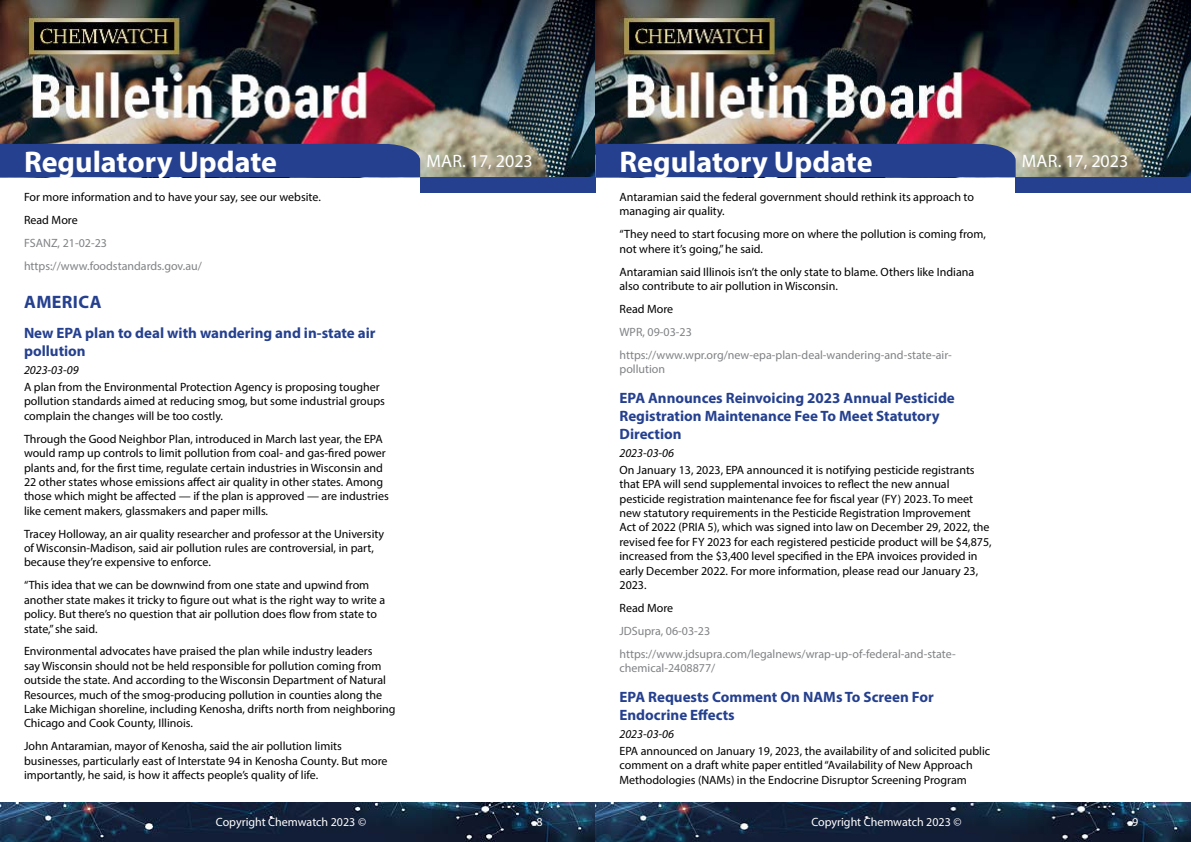
<style>
.page{position:relative;width:1191px;height:842px;background:#fff}
.page>*{position:absolute;margin:0;border:0;box-sizing:border-box;transform-origin:0 0}
.t1{font:700 30px "Myriad Pro";color:#fff}
.t2{font:18px "Myriad Pro";color:#fff}
.t3{font:700 18px "Myriad Pro";letter-spacing:.02em;color:#25408f}
.t4{font:700 15px/18px "Myriad Pro";color:#25408f}
.t5{font:12px/14.4px "Myriad Pro";color:#000}
.t6{font:12px/22.9px "Myriad Pro";color:#808285}
.t7{font:12px "Myriad Pro";color:#fff}
.t8{font:italic 12px "Myriad Pro";color:#000}
</style>
<div class="page">
<img style="left:0;top:0;width:1191px;height:177px">
<div style="left:420px;top:177px;width:175px;height:15px;background:#25408f"></div>
<div style="left:1015px;top:177px;width:176px;height:15px;background:#25408f"></div>
<div style="left:0;top:144px;width:420px;height:33px;background:#25408f"></div>
<div style="left:595px;top:144px;width:420px;height:33px;background:#25408f"></div>
<img style="left:0;top:802px;width:1191px;height:40px">
<h1 class="t1" style="left:24px;top:142px;width:255px">Regulatory Update</h1>
<h2 class="t2" style="left:426px;top:149px;width:108px">Mar. 17, 2023</h2>
<h1 class="t1" style="left:619px;top:142px;width:255px">Regulatory Update</h1>
<h2 class="t2" style="left:1022px;top:149px;width:108px">Mar. 17, 2023</h2>
<p class="t5" style="left:619px;top:190px;width:356px">Antaramian said the federal government should rethink its approach to managing air quality.</p>
<p class="t5" style="left:619px;top:227px;width:368px">“They need to start focusing more on where the pollution is coming from, not where it’s going,” he said.</p>
<p class="t5" style="left:619px;top:264px;width:356px">Antaramian said Illinois isn’t the only state to blame. Others like Indiana also contribute to air pollution in Wisconsin.</p>
<p class="t5" style="left:619px;top:302px;width:55px">Read More</p>
<p class="t6" style="left:619px;top:320px;width:334px">WPR, 09-03-23 https://www.wpr.org/new-epa-plan-deal-wandering-and-state-air-</p>
<p class="t6" style="left:619px;top:357px;width:47px">pollution</p>
<p class="t4" style="left:619px;top:389px;width:337px">EPA Announces Reinvoicing 2023 Annual Pesticide<br>Registration Maintenance Fee To Meet Statutory<br>Direction</p>
<p class="t8" style="left:619px;top:445px;width:56px">2023-03-06</p>
<p class="t5" style="left:619px;top:462px;width:374px">On January 13, 2023, EPA announced it is notifying pesticide registrants that EPA will send supplemental invoices to reflect the new annual pesticide registration maintenance fee for fiscal year (FY) 2023. To meet new statutory requirements in the Pesticide Registration Improvement<br>Act of 2022 (PRIA 5), which was signed into law on December 29, 2022, the revised fee for FY 2023 for each registered pesticide product will be $4,875, increased from the $3,400 level specified in the EPA invoices provided in early December 2022. For more information, please read our January 23, 2023.</p>
<p class="t5" style="left:619px;top:600px;width:55px">Read More</p>
<p class="t6" style="left:619px;top:619px;width:338px">JDSupra, 06-03-23 https://www.jdsupra.com/legalnews/wrap-up-of-federal-and-state-</p>
<p class="t6" style="left:619px;top:656px;width:97px">chemical-2408877/</p>
<p class="t4" style="left:619px;top:688px;width:316px">EPA Requests Comment On NAMs To Screen For<br>Endocrine Effects</p>
<p class="t8" style="left:619px;top:726px;width:56px">2023-03-06</p>
<p class="t5" style="left:619px;top:743px;width:372px">EPA announced on January 19, 2023, the availability of and solicited public comment on a draft white paper entitled “Availability of New Approach<br>Methodologies (NAMs) in the Endocrine Disruptor Screening Program</p>
<p class="t5" style="left:24px;top:185px;width:298px;line-height:22.9px">For more information and to have your say, see our website.<br>Read More</p>
<p class="t6" style="left:24px;top:231px;width:179px">FSANZ, 21-02-23 https://www.foodstandards.gov.au/</p>
<h2 class="t3" style="left:24px;top:291px;width:79px">AMERICA</h2>
<p class="t4" style="left:24px;top:324px;width:353px">New EPA plan to deal with wandering and in-state air pollution</p>
<p class="t8" style="left:24px;top:362px;width:56px">2023-03-09</p>
<p class="t5" style="left:24px;top:380px;width:362px">A plan from the Environmental Protection Agency is proposing tougher pollution standards aimed at reducing smog, but some industrial groups complain the changes will be too costly.</p>
<p class="t5" style="left:24px;top:431px;width:366px">Through the Good Neighbor Plan, introduced in March last year, the EPA would ramp up controls to limit pollution from coal- and gas-fired power plants and, for the first time, regulate certain industries in Wisconsin and 22 other states whose emissions affect air quality in other states. Among those which might be affected — if the plan is approved — are industries like cement makers, glassmakers and paper mills.</p>
<p class="t5" style="left:24px;top:526px;width:362px">Tracey Holloway, an air quality researcher and professor at the University of Wisconsin-Madison, said air pollution rules are controversial, in part, because they’re expensive to enforce.</p>
<p class="t5" style="left:24px;top:578px;width:363px">“This idea that we can be downwind from one state and upwind from another state makes it tricky to figure out what is the right way to write a policy. But there’s no question that air pollution does flow from state to state,” she said.</p>
<p class="t5" style="left:24px;top:644px;width:373px">Environmental advocates have praised the plan while industry leaders<br>say Wisconsin should not be held responsible for pollution coming from outside the state. And according to the Wisconsin Department of Natural Resources, much of the smog-producing pollution in counties along the Lake Michigan shoreline, including Kenosha, drifts north from neighboring Chicago and Cook County, Illinois.</p>
<p class="t5" style="left:24px;top:739px;width:365px">John Antaramian, mayor of Kenosha, said the air pollution limits businesses, particularly east of Interstate 94 in Kenosha County. But more importantly, he said, is how it affects people’s quality of life.</p>
<p class="t7" style="left:216px;top:815px;width:152px">Copyright Chemwatch 2023 ©</p>
<p class="t7" style="left:536px;top:815px;width:8px">8</p>
<p class="t7" style="left:811px;top:815px;width:152px">Copyright Chemwatch 2023 ©</p>
<p class="t7" style="left:1132px;top:815px;width:8px">9</p>
</div>
